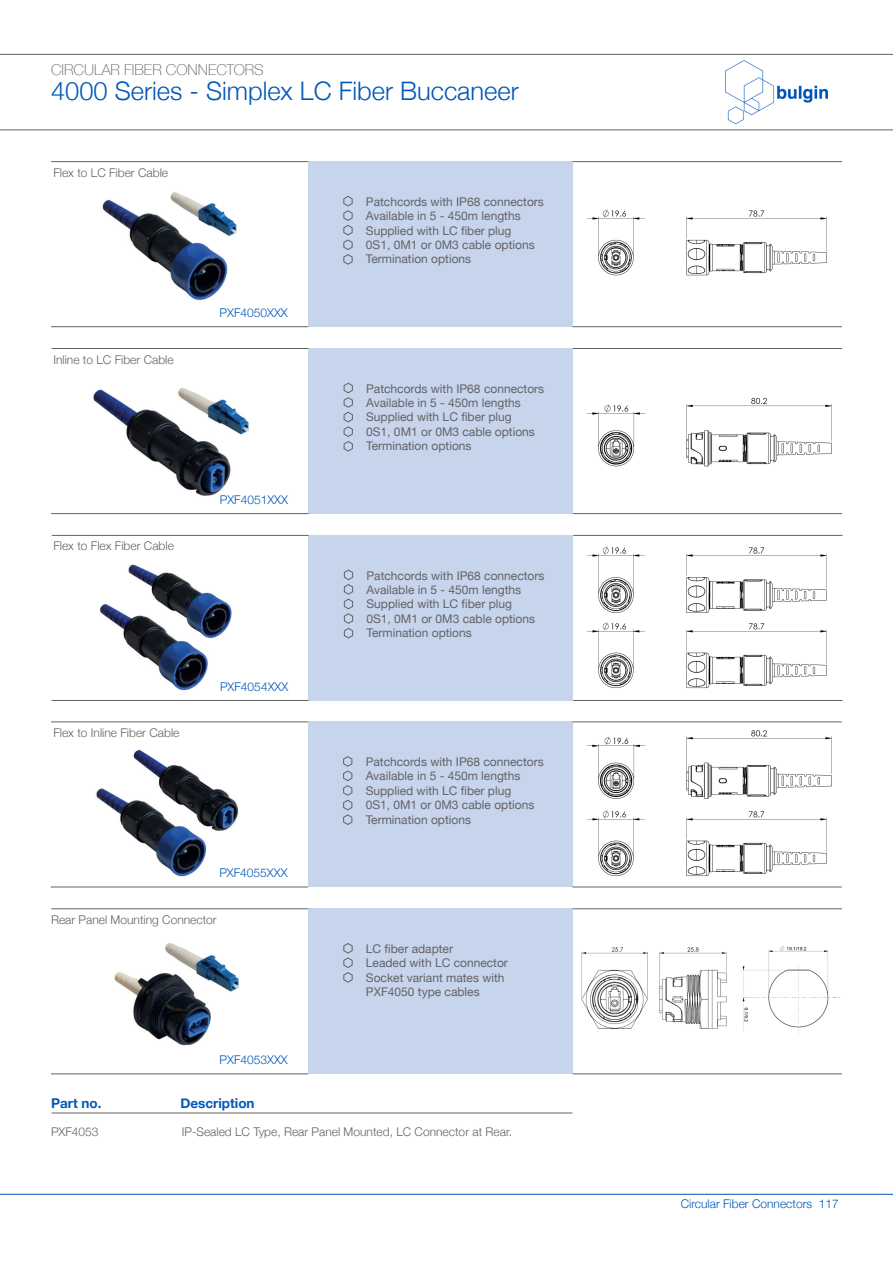
<style>
.page{position:relative;width:893px;height:1263px;background:#fff}
.page>*{position:absolute;margin:0;border:0;box-sizing:border-box;transform-origin:0 0}
.t1{font:300 25.5px "Helvetica Neue";color:#0057b8}
.t2{font:100 15px "Helvetica Neue";color:#636366}
.t3{font:700 13.5px "Helvetica Neue";color:#0057b8}
.t4{font:12px/14.4px "Helvetica Neue";color:#636366}
.t5{font:300 12px "Helvetica Neue";color:#636366}
.t6{font:300 12px "Helvetica Neue";color:#0057b8}
</style>
<div class="page">
<hr style="left:0;top:1194px;width:893px;height:1px;background:#0057b8">
<img style="left:726px;top:61px;width:101px;height:63px">
<hr style="left:0;top:54px;width:893px;height:1px;background:#636366">
<hr style="left:0;top:129px;width:893px;height:1px;background:#636366">
<img style="left:62px;top:750px;width:232px;height:137px">
<img style="left:100px;top:564px;width:132px;height:127px">
<img style="left:63px;top:162px;width:233px;height:138px">
<div style="left:308px;top:161px;width:265px;height:166px;background:#c6d4ec"></div>
<hr style="left:573px;top:161px;width:269px;height:1px;background:#636366">
<hr style="left:573px;top:326px;width:269px;height:1px;background:#636366">
<hr style="left:51px;top:326px;width:257px;height:1px;background:#636366">
<hr style="left:51px;top:161px;width:257px;height:1px;background:#636366">
<img style="left:587px;top:209px;width:240px;height:67px">
<svg style="left:343px;top:196px;width:10px;height:69px"></svg>
<img style="left:93px;top:388px;width:156px;height:108px">
<div style="left:308px;top:348px;width:265px;height:166px;background:#c6d4ec"></div>
<hr style="left:573px;top:348px;width:269px;height:1px;background:#636366">
<hr style="left:573px;top:513px;width:269px;height:1px;background:#636366">
<hr style="left:51px;top:513px;width:257px;height:1px;background:#636366">
<hr style="left:52px;top:348px;width:256px;height:1px;background:#636366">
<img style="left:586px;top:397px;width:246px;height:70px">
<svg style="left:343px;top:382px;width:10px;height:70px"></svg>
<div style="left:309px;top:535px;width:264px;height:166px;background:#c6d4ec"></div>
<hr style="left:573px;top:535px;width:269px;height:1px;background:#636366">
<hr style="left:573px;top:700px;width:269px;height:1px;background:#636366">
<hr style="left:52px;top:700px;width:257px;height:1px;background:#636366">
<hr style="left:52px;top:535px;width:257px;height:1px;background:#636366">
<svg style="left:344px;top:569px;width:10px;height:70px"></svg>
<div style="left:308px;top:721px;width:264px;height:166px;background:#c6d4ec"></div>
<hr style="left:572px;top:721px;width:270px;height:1px;background:#636366">
<hr style="left:572px;top:887px;width:270px;height:1px;background:#636366">
<hr style="left:51px;top:887px;width:257px;height:1px;background:#636366">
<hr style="left:51px;top:721px;width:257px;height:1px;background:#636366">
<svg style="left:343px;top:756px;width:10px;height:69px"></svg>
<img style="left:63px;top:909px;width:233px;height:137px">
<div style="left:308px;top:908px;width:265px;height:166px;background:#c6d4ec"></div>
<hr style="left:573px;top:908px;width:269px;height:1px;background:#636366">
<hr style="left:573px;top:1073px;width:269px;height:1px;background:#636366">
<hr style="left:51px;top:1073px;width:257px;height:1px;background:#636366">
<hr style="left:51px;top:908px;width:257px;height:1px;background:#636366">
<img style="left:581px;top:947px;width:146px;height:82px">
<svg style="left:343px;top:943px;width:10px;height:40px"></svg>
<hr style="left:52px;top:1112px;width:520px;height:1px;background:#636366">
<img style="left:587px;top:810px;width:240px;height:67px">
<img style="left:586px;top:730px;width:246px;height:69px">
<img style="left:587px;top:622px;width:240px;height:67px">
<img style="left:587px;top:546px;width:240px;height:67px">
<img style="left:742px;top:945px;width:99px;height:90px">
<p class="t2" style="left:51px;top:59px;width:214px">CIRCULAR FIBER CONNECTORS</p>
<h1 class="t1" style="left:51px;top:70px;width:469px">4000 Series - Simplex LC Fiber Buccaneer</h1>
<p class="t5" style="left:53px;top:163px;width:116px">Flex to LC Fiber Cable</p>
<p class="t5" style="left:53px;top:350px;width:122px">Inline to LC Fiber Cable</p>
<p class="t6" style="left:220px;top:303px;width:70px">PXF4050XXX</p>
<p class="t5" style="left:53px;top:536px;width:122px">Flex to Flex Fiber Cable</p>
<p class="t6" style="left:220px;top:490px;width:70px">PXF4051XXX</p>
<p class="t5" style="left:53px;top:723px;width:128px">Flex to Inline Fiber Cable</p>
<p class="t6" style="left:220px;top:677px;width:70px">PXF4054XXX</p>
<p class="t6" style="left:219px;top:863px;width:70px">PXF4055XXX</p>
<p class="t5" style="left:51px;top:910px;width:167px">Rear Panel Mounting Connector</p>
<p class="t6" style="left:220px;top:1050px;width:70px">PXF4053XXX</p>
<p class="t3" style="left:51px;top:1093px;width:52px">Part no.</p>
<p class="t3" style="left:180px;top:1093px;width:76px">Description</p>
<p class="t4" style="left:366px;top:195px;width:180px">Patchcords with IP68 connectors<br>Available in 5 - 450m lengths<br>Supplied with LC fiber plug<br>0S1, 0M1 or 0M3 cable options<br>Termination options</p>
<p class="t4" style="left:366px;top:382px;width:180px">Patchcords with IP68 connectors<br>Available in 5 - 450m lengths<br>Supplied with LC fiber plug<br>0S1, 0M1 or 0M3 cable options<br>Termination options</p>
<p class="t4" style="left:366px;top:569px;width:180px">Patchcords with IP68 connectors<br>Available in 5 - 450m lengths<br>Supplied with LC fiber plug<br>0S1, 0M1 or 0M3 cable options<br>Termination options</p>
<p class="t4" style="left:366px;top:755px;width:180px">Patchcords with IP68 connectors<br>Available in 5 - 450m lengths<br>Supplied with LC fiber plug<br>0S1, 0M1 or 0M3 cable options<br>Termination options</p>
<p class="t4" style="left:366px;top:942px;width:144px">LC fiber adapter<br>Leaded with LC connector<br>Socket variant mates with<br>PXF4050 type cables</p>
<p class="t5" style="left:51px;top:1122px;width:49px">PXF4053</p>
<p class="t5" style="left:182px;top:1122px;width:332px">IP-Sealed LC Type, Rear Panel Mounted, LC Connector at Rear.</p>
<p class="t6" style="left:681px;top:1194px;width:160px">Circular Fiber Connectors 117</p>
</div>
